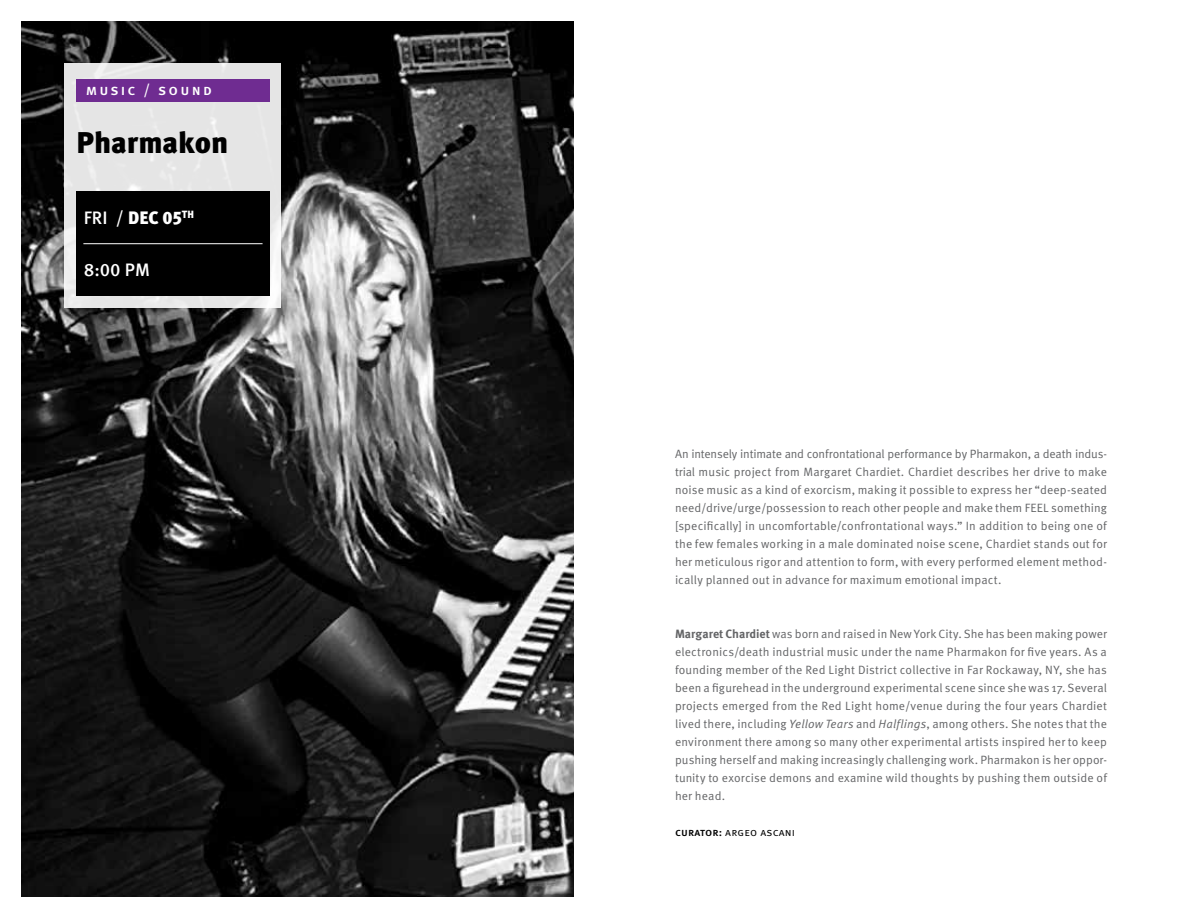
<style>
.page{position:relative;width:1188px;height:918px;background:#fff}
.page>*{position:absolute;margin:0;border:0;box-sizing:border-box;transform-origin:0 0}
.t1{font:900 30px "Meta Pro";letter-spacing:-.005em;color:#000}
.t2{font:900 18px "Meta Pro";color:#fff}
.t3{font:500 18px "Meta Pro";color:#fff}
.t4{font:500 15px "Meta Pro";letter-spacing:.14em;color:#fff}
.t5{font:12px/18px "Meta Pro Norm";letter-spacing:.01em;color:#636466;text-align:justify}
.t6{font:11.25px "Meta Pro Norm";letter-spacing:.02em;color:#000}
.s1{font-weight:500}
.s2{font-family:"Meta Pro";font-weight:700}
.s3{font-family:"Meta Pro Norm Ita"}
.s4{font-family:"Meta Pro";font-weight:500}
</style>
<div class="page">
<img style="left:22px;top:22px;width:551px;height:874px">
<div style="left:65px;top:64px;width:216px;height:244px;background:#e5e5e5"></div>
<div style="left:77px;top:79px;width:193px;height:23px;background:#6f2c91"></div>
<div style="left:76px;top:191px;width:194px;height:104px;background:#000"></div>
<hr style="left:83px;top:243px;width:180px;height:1px;background:#fff">
<p class="t4" style="left:86px;top:78px;width:128px">music / sound</p>
<p class="t1" style="left:77px;top:119px;width:153px">Pharmakon</p>
<p class="t2" style="left:84px;top:203px;width:112px"><span class="s1">FRI /</span> DEC 05<sup>TH</sup></p>
<p class="t3" style="left:84px;top:256px;width:68px">8:00 PM</p>
<p class="t5" style="left:675px;top:444px;width:434px">An intensely intimate and confrontational performance by Pharmakon, a death indus&shy;trial music project from Margaret Chardiet. Chardiet describes her drive to make noise music as a kind of exorcism, making it possible to express her “deep-seated need/drive/urge/possession to reach other people and make them FEEL something [specifcally] in uncomfortable/confrontational ways.” In addition to being one of the few females working in a male dominated noise scene, Chardiet stands out for her meticulous rigor and attention to form, with every performed element method&shy;ically planned out in advance for maximum emotional impact.</p>
<p class="t5" style="left:675px;top:624px;width:434px"><span class="s2">Margaret Chardiet</span> was born and raised in New York City. She has been making power electronics/death industrial music under the name Pharmakon for fve years. As a founding member of the Red Light District collective in Far Rockaway, NY, she has been a fgurehead in the underground experimental scene since she was 17. Several projects emerged from the Red Light home/venue during the four years Chardiet lived there, including <span class="s3">Yellow Tears</span> and <span class="s3">Halflings</span>, among others. She notes that the environment there among so many other experimental artists inspired her to keep pushing herself and making increasingly challenging work. Pharmakon is her oppor&shy;tunity to exorcise demons and examine wild thoughts by pushing them outside of her head.</p>
<p class="t6" style="left:675px;top:824px;width:122px"><span class="s4">curator:</span> argeo ascani</p>
</div>
